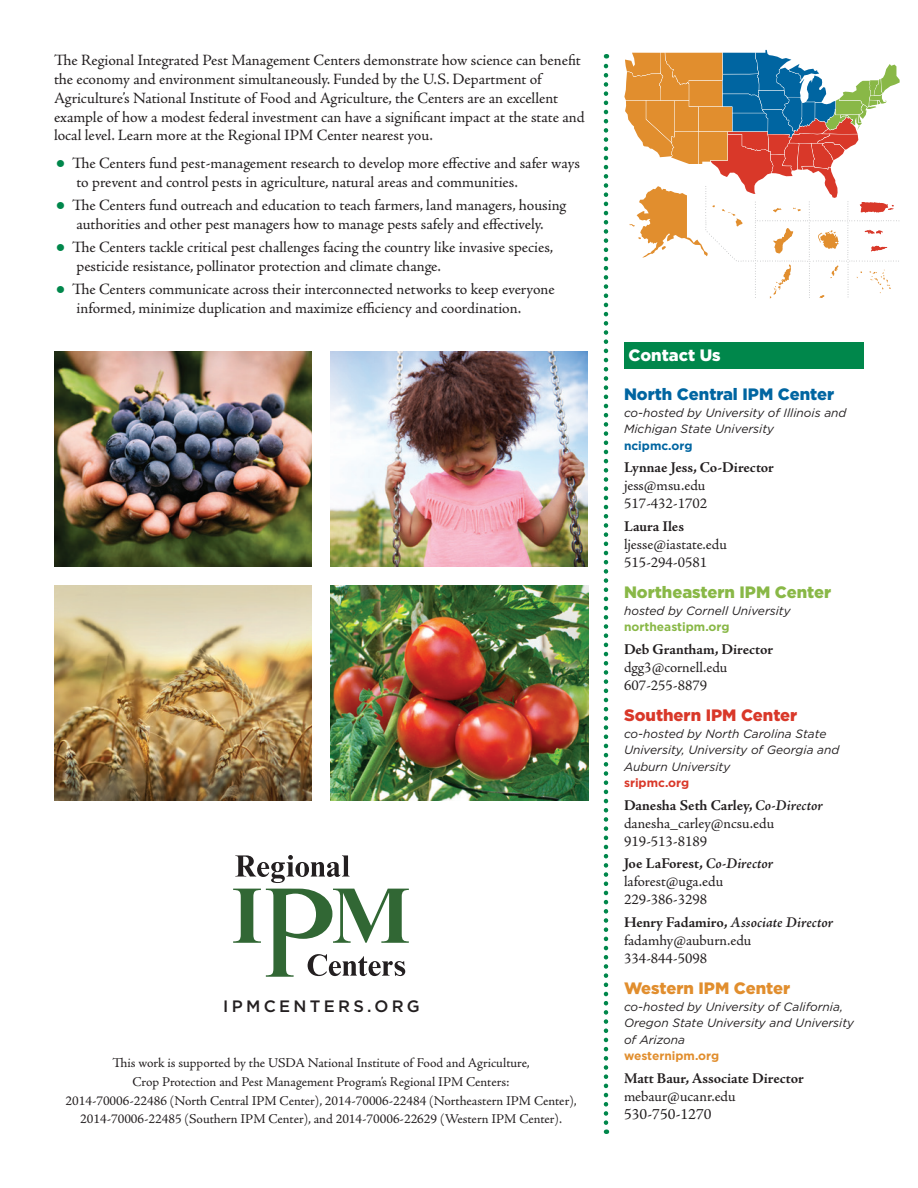
<style>
.page{position:relative;width:918px;height:1188px;background:#fff}
.page>*{position:absolute;margin:0;border:0;box-sizing:border-box;transform-origin:0 0}
.C_Head{font:900 16.5px "Gotham";color:#0065a1}
.C_Head-2{font:900 16.5px "Gotham";color:#89b847}
.C_Head-3{font:900 16.5px "Gotham";color:#d93829}
.C_Head-4{font:900 16.5px "Gotham";color:#e18e2e}
.C_Head-5{font:500 16.5px "Gotham";letter-spacing:.2em;color:#231f20}
.C_Head-6{font:900 16.5px "Gotham";color:#fff}
.Text{font:15.75px/18.8px "Adobe Jenson Pro";letter-spacing:-.005em;color:#231f20}
.Contact{font:15.75px "Adobe Jenson Pro";color:#231f20}
.Contact-2{font:15px "Adobe Jenson Pro";color:#231f20}
.Contact_Name{font:700 15px "Adobe Jenson Pro";letter-spacing:-.005em;color:#231f20}
.Contact_Name-2{font:italic 600 15px "Adobe Jenson Pro";color:#231f20}
.Funding_Statement{font:13.5px/18.8px "Adobe Jenson Pro";color:#231f20;text-align:center}
.Contact_Host{font:italic 12px/16.5px "Gotham";color:#231f20}
.Contact_Host-2{font:700 12px "Gotham";color:#89b847}
.Contact_Host-3{font:700 12px "Gotham";color:#e18e2e}
.Contact_Host-4{font:700 12px "Gotham";color:#0065a1}
.Contact_Host-5{font:700 12px "Gotham";color:#d93829}
.s1{font-family:"Gotham";font-size:27px;color:#00874b}
.s2{font-weight:600;font-style:italic}
.s3{font-weight:700;font-style:normal}
</style>
<div class="page">
<svg style="left:624px;top:50px;width:276px;height:248px"></svg>
<div style="left:624px;top:342px;width:240px;height:27px;background:#00874b"></div>
<svg style="left:235px;top:855px;width:115px;height:28px"></svg>
<svg style="left:233px;top:889px;width:176px;height:88px"></svg>
<img style="left:54px;top:351px;width:258px;height:216px">
<img style="left:330px;top:351px;width:258px;height:216px">
<img style="left:54px;top:585px;width:258px;height:216px">
<img style="left:330px;top:585px;width:258px;height:216px">
<svg style="left:604px;top:54px;width:4px;height:1069px"></svg>
<p class="Text" style="left:54px;top:51px;width:532px">The Regional Integrated Pest Management Centers demonstrate how science can benefit the economy and environment simultaneously. Funded by the U.S. Department of Agriculture’s National Institute of Food and Agriculture, the Centers are an excellent example of how a modest federal investment can have a significant impact at the state and local level. Learn more at the Regional IPM Center nearest you.</p>
<p class="Text" style="left:76px;top:154px;width:505px;text-indent:-22px"><span class="s1">•</span> The Centers fund pest-management research to develop more effective and safer ways to prevent and control pests in agriculture, natural areas and communities.</p>
<p class="Text" style="left:54px;top:196px;width:514px;text-align:center"><span class="s1">•</span> The Centers fund outreach and education to teach farmers, land managers, housing authorities and other pest managers how to manage pests safely and effectively.</p>
<p class="Text" style="left:76px;top:238px;width:478px;text-indent:-22px"><span class="s1">•</span> The Centers tackle critical pest challenges facing the country like invasive species, pesticide resistance, pollinator protection and climate change.</p>
<p class="Text" style="left:76px;top:280px;width:480px;text-indent:-22px"><span class="s1">•</span> The Centers communicate across their interconnected networks to keep everyone informed, minimize duplication and maximize efficiency and coordination.</p>
<p class="C_Head-5" style="left:223px;top:996px;width:198px">IPMCENTERS.ORG</p>
<p class="Funding_Statement" style="left:66px;top:1054px;width:513px">This work is supported by the USDA National Institute of Food and Agriculture,<br>Crop Protection and Pest Management Program’s Regional IPM Centers:<br>2014-70006-22486 (North Central IPM Center), 2014-70006-22484 (Northeastern IPM Center), 2014-70006-22485 (Southern IPM Center), and 2014-70006-22629 (Western IPM Center).</p>
<p class="C_Head-6" style="left:628px;top:344px;width:94px">Contact Us</p>
<p class="C_Head" style="left:624px;top:383px;width:212px">North Central IPM Center</p>
<p class="Contact_Host" style="left:624px;top:404px;width:224px">co-hosted by University of Illinois and<br>Michigan State University</p>
<p class="Contact_Host-4" style="left:624px;top:437px;width:70px">ncipmc.org</p>
<p class="Contact_Name" style="left:624px;top:459px;width:152px">Lynnae Jess, Co-Director</p>
<p class="Contact-2" style="left:624px;top:477px;width:83px">jess@msu.edu</p>
<p class="Contact-2" style="left:624px;top:495px;width:85px">517-432-1702</p>
<p class="Contact_Name" style="left:624px;top:517px;width:62px">Laura Iles</p>
<p class="Contact-2" style="left:624px;top:536px;width:104px">ljesse@iastate.edu</p>
<p class="Contact-2" style="left:624px;top:554px;width:85px">515-294-0581</p>
<p class="C_Head-2" style="left:624px;top:581px;width:209px">Northeastern IPM Center</p>
<p class="Contact_Host" style="left:624px;top:602px;width:168px">hosted by Cornell University</p>
<p class="Contact_Host-2" style="left:624px;top:619px;width:107px">northeastipm.org</p>
<p class="Contact_Name" style="left:624px;top:640px;width:151px">Deb Grantham, Director</p>
<p class="Contact-2" style="left:624px;top:659px;width:105px">dgg3@cornell.edu</p>
<p class="Contact-2" style="left:624px;top:677px;width:85px">607-255-8879</p>
<p class="C_Head-3" style="left:624px;top:704px;width:175px">Southern IPM Center</p>
<p class="Contact_Host" style="left:624px;top:725px;width:217px">co-hosted by North Carolina State<br>University, University of Georgia and<br>Auburn University</p>
<p class="Contact_Host-5" style="left:624px;top:775px;width:67px">sripmc.org</p>
<p class="Contact_Name" style="left:624px;top:796px;width:200px">Danesha Seth Carley, <span class="s2">Co-Director</span></p>
<p class="Contact-2" style="left:624px;top:815px;width:152px">danesha_carley@ncsu.edu</p>
<p class="Contact-2" style="left:624px;top:833px;width:85px">919-513-8189</p>
<p class="Contact_Name" style="left:624px;top:855px;width:151px">Joe LaForest, <span class="s2">Co-Director</span></p>
<p class="Contact-2" style="left:624px;top:873px;width:101px">laforest@uga.edu</p>
<p class="Contact-2" style="left:624px;top:891px;width:85px">229-386-3298</p>
<p class="Contact_Name-2" style="left:624px;top:914px;width:211px"><span class="s3">Henry Fadamiro,</span> Associate Director</p>
<p class="Contact-2" style="left:624px;top:932px;width:129px">fadamhy@auburn.edu</p>
<p class="Contact-2" style="left:624px;top:950px;width:85px">334-844-5098</p>
<p class="C_Head-4" style="left:624px;top:977px;width:168px">Western IPM Center</p>
<p class="Contact_Host" style="left:624px;top:998px;width:232px">co-hosted by University of California,<br>Oregon State University and University of Arizona</p>
<p class="Contact_Host-3" style="left:624px;top:1048px;width:97px">westernipm.org</p>
<p class="Contact_Name" style="left:624px;top:1069px;width:182px">Matt Baur, Associate Director</p>
<p class="Contact-2" style="left:624px;top:1088px;width:113px">mebaur@ucanr.edu</p>
<p class="Contact" style="left:624px;top:1105px;width:89px">530-750-1270</p>
</div>
